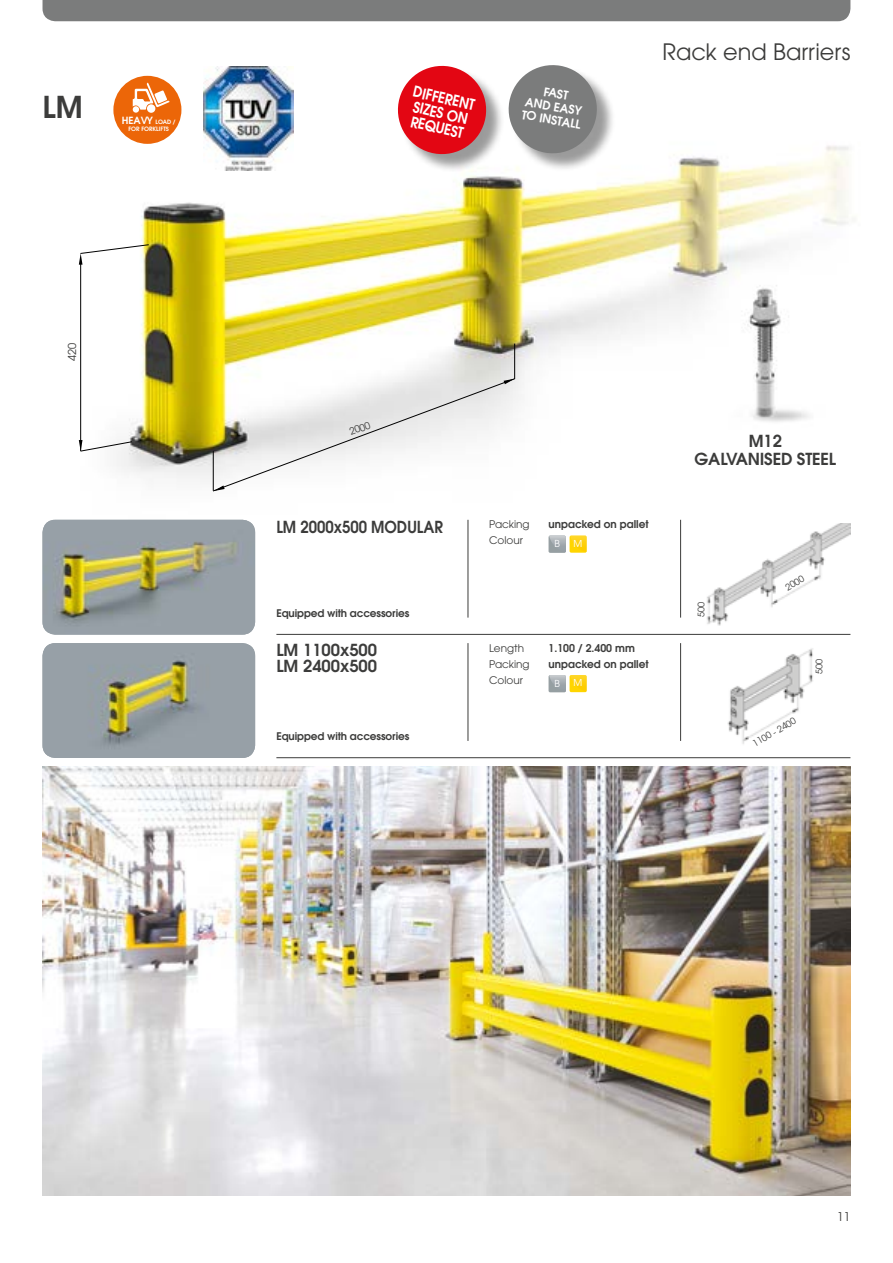
<style>
.page{position:relative;width:893px;height:1263px;background:#fff}
.page>*{position:absolute;margin:0;border:0;box-sizing:border-box;transform-origin:0 0}
.t1{font:600 30px "Avant Garde";color:#3c3c3b}
.t2{font:22.5px "Avant Garde";color:#3c3c3b}
.t3{font:600 16.5px/18px "Avant Garde";color:#3c3c3b;text-align:center}
.t4{font:600 16.5px "Avant Garde";color:#3c3c3b;scale:.9 1}
.t5{font:600 15px/15px "Avant Garde";color:#fff;scale:.9 1}
.t6{font:600 12px/13.2px "Avant Garde";color:#fff;text-align:center}
.t7{font:12px "Avant Garde";color:#3c3c3b}
.t8{font:10.95px "Avant Garde";color:#3c3c3b}
.t9{font:600 10.65px "Avant Garde";color:#3c3c3b}
.t10{font:600 10.5px "Avant Garde";letter-spacing:-.01em;color:#3c3c3b}
.t11{font:10.5px "Avant Garde";color:#3c3c3b}
.t12{font:600 9.9px "Avant Garde";color:#fff}
.t13{font:9.75px "Avant Garde";color:#3c3c3b}
.t14{font:9.6px "Avant Garde";color:#fff}
.t15{font:9.45px "ITC Avant Garde Std";color:#fff}
.t16{font:9px "Avant Garde";color:#3c3c3b}
.t17{font:600 5.85px "Avant Garde";color:#fff}
.s1{font-size:5.85px}
</style>
<div class="page">
<img style="left:53px;top:0;width:798px;height:599px">
<hr style="left:80px;top:263px;width:1px;height:188px;background:#000">
<svg style="left:79px;top:244px;width:70px;height:21px"></svg>
<svg style="left:79px;top:440px;width:53px;height:11px"></svg>
<hr style="left:514px;top:344px;width:1px;height:35px;background:#000">
<svg style="left:213px;top:378px;width:302px;height:113px"></svg>
<img style="left:707px;top:273px;width:122px;height:181px">
<img style="left:727px;top:648px;width:86px;height:96px">
<img style="left:695px;top:523px;width:155px;height:103px">
<img style="left:43px;top:643px;width:212px;height:115px">
<img style="left:43px;top:520px;width:212px;height:115px">
<hr style="left:680px;top:643px;width:1px;height:98px;background:#3c3c3b">
<hr style="left:680px;top:520px;width:1px;height:98px;background:#3c3c3b">
<hr style="left:468px;top:643px;width:1px;height:98px;background:#3c3c3b">
<hr style="left:468px;top:520px;width:1px;height:98px;background:#3c3c3b">
<hr style="left:276px;top:757px;width:574px;height:1px;background:#3c3c3b">
<hr style="left:276px;top:634px;width:574px;height:1px;background:#3c3c3b">
<img style="left:43px;top:766px;width:807px;height:430px">
<svg style="left:570px;top:535px;width:17px;height:18px"></svg>
<img style="left:570px;top:535px;width:17px;height:17px">
<div style="left:570px;top:675px;width:17px;height:17px;background:#ffd500;border-radius:2px"></div>
<img style="left:570px;top:675px;width:17px;height:16px">
<div style="left:549px;top:535px;width:17px;height:18px;background:#a3abae;border-radius:2px"></div>
<img style="left:549px;top:535px;width:17px;height:17px">
<img style="left:549px;top:675px;width:17px;height:17px">
<div style="left:43px;top:0;width:807px;height:21px;background:#7b7c7c"></div>
<div style="left:510px;top:67px;width:105px;height:105px;background:#000;opacity:.4"></div>
<svg style="left:505px;top:62px;width:95px;height:95px"></svg>
<div style="left:400px;top:68px;width:105px;height:105px;background:#000;opacity:.4"></div>
<svg style="left:392px;top:60px;width:100px;height:100px"></svg>
<div style="left:113px;top:76px;width:68px;height:68px;background:#ec6608;border-radius:50%"></div>
<svg style="left:147px;top:104px;width:8px;height:9px"></svg>
<svg style="left:133px;top:83px;width:37px;height:27px"></svg>
<div style="left:133px;top:106px;width:6px;height:7px;background:#fff;border-radius:50%"></div>
<div style="left:199px;top:62px;width:98px;height:113px;background:#fff"></div>
<img style="left:204px;top:67px;width:89px;height:103px">
<h3 class="t5" style="left:415px;top:83px;width:71px;rotate:13deg">DIFFERENT<br>SIZES ON</h3>
<h1 class="t1" style="left:43px;top:87px;width:42px">LM</h1>
<p class="t6" style="left:528px;top:81px;width:61px;rotate:10deg">FAST<br>AND EASY<br>TO INSTALL</p>
<p class="t12" style="left:122px;top:114px;width:56px">HEAVY <span class="s1">LOAD /</span></p>
<h3 class="t5" style="left:413px;top:114px;width:61px;rotate:13deg">REQUEST</h3>
<p class="t17" style="left:128px;top:125px;width:42px">FOR FORKLIFTS</p>
<h2 class="t2" style="left:662px;top:39px;width:190px">Rack end Barriers</h2>
<p class="t8" style="left:66px;top:361px;width:20px;rotate:-90deg">420</p>
<p class="t13" style="left:348px;top:427px;width:23px;rotate:-20deg">2000</p>
<h3 class="t4" style="left:276px;top:516px;width:187px">LM 2000x500 MODULAR</h3>
<p class="t10" style="left:276px;top:606px;width:134px">Equipped with accessories</p>
<h3 class="t3" style="left:276px;top:642px;width:102px;line-height:16px;text-align:left">LM 1100x500<br>LM 2400x500</h3>
<p class="t10" style="left:276px;top:730px;width:134px">Equipped with accessories</p>
<p class="t11" style="left:489px;top:518px;width:42px">Packing</p>
<p class="t9" style="left:549px;top:517px;width:102px">unpacked on pallet</p>
<p class="t11" style="left:489px;top:534px;width:35px">Colour</p>
<p class="t15" style="left:573px;top:537px;width:10px">M</p>
<p class="t14" style="left:554px;top:538px;width:7px">B</p>
<p class="t11" style="left:489px;top:641px;width:37px">Length</p>
<p class="t9" style="left:549px;top:641px;width:88px">1.100 / 2.400 mm</p>
<p class="t11" style="left:489px;top:657px;width:42px">Packing</p>
<p class="t9" style="left:549px;top:657px;width:102px">unpacked on pallet</p>
<p class="t11" style="left:489px;top:674px;width:35px">Colour</p>
<p class="t15" style="left:573px;top:677px;width:10px">M</p>
<p class="t14" style="left:554px;top:677px;width:7px">B</p>
<h3 class="t3" style="left:695px;top:432px;width:143px">M12<br>GALVANISED STEEL</h3>
<p class="t16" style="left:696px;top:617px;width:16px;rotate:-90deg">500</p>
<p class="t16" style="left:783px;top:583px;width:21px;rotate:-30deg">2000</p>
<p class="t16" style="left:751px;top:739px;width:49px;rotate:-30deg">1100 - 2400</p>
<p class="t16" style="left:814px;top:674px;width:16px;rotate:-90deg">500</p>
<p class="t7" style="left:837px;top:1210px;width:15px">11</p>
</div>
